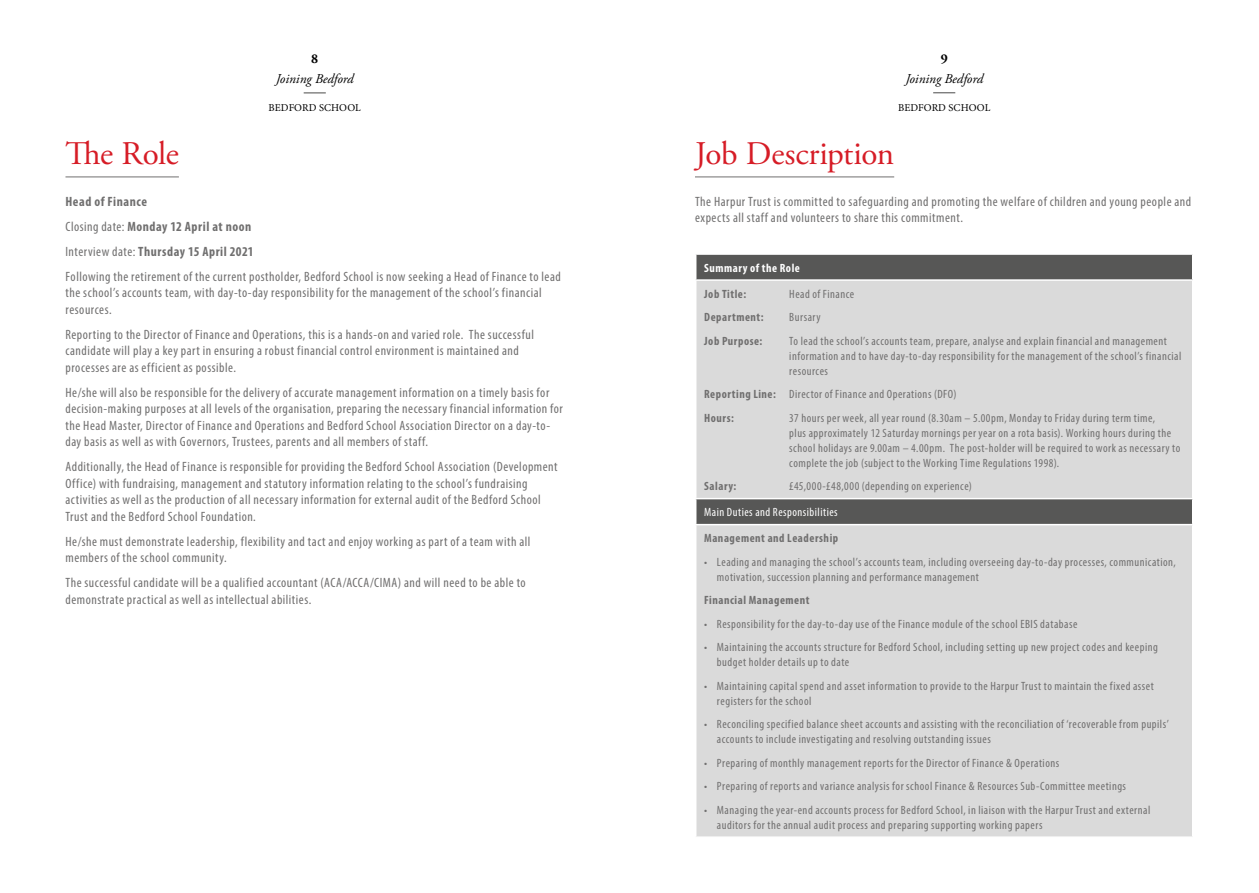
<style>
.page{position:relative;width:1259px;height:893px;background:#fff}
.page>*{position:absolute;margin:0;border:0;box-sizing:border-box;transform-origin:0 0}
.t1{font:33px "Adobe Garamond Pro";letter-spacing:-.015em;color:#d61c26}
.t2{font:condensed 13.5px/16.5px "Myriad Pro";letter-spacing:.04em;color:#706f6f}
.t3{font:italic 13.5px "Adobe Garamond Pro";color:#000}
.t4{font:700 13.5px "Adobe Garamond Pro";color:#000}
.t5{font:condensed 12px/15px "Myriad Pro";letter-spacing:.04em;color:#706f6f}
.t6{font:700 condensed 12px "Myriad Pro";letter-spacing:.045em;color:#706f6f}
.t7{font:condensed 12px "Myriad Pro";letter-spacing:.04em;color:#fff}
.t8{font:700 condensed 12px "Myriad Pro";letter-spacing:.045em;color:#fff}
.t9{font:10.5px "Minion Pro";letter-spacing:.01em;color:#000}
.s1{font-weight:700}
</style>
<div class="page">
<svg style="left:304px;top:93px;width:22px;height:1px"></svg>
<svg style="left:933px;top:92px;width:22px;height:1px"></svg>
<hr style="left:65px;top:177px;width:114px;height:1px;background:#706f6f">
<hr style="left:695px;top:177px;width:199px;height:1px;background:#706f6f">
<div style="left:696px;top:255px;width:496px;height:24px;background:#575756"></div>
<div style="left:696px;top:281px;width:496px;height:555px;background:#dadada"></div>
<hr style="left:695px;top:498px;width:498px;height:1px;background:#fff">
<hr style="left:695px;top:524px;width:498px;height:1px;background:#fff">
<p class="t4" style="left:311px;top:51px;width:9px">8</p>
<p class="t3" style="left:276px;top:70px;width:79px">Joining Bedford</p>
<p class="t9" style="left:269px;top:101px;width:94px">BEDFORD SCHOOL</p>
<h1 class="t1" style="left:65px;top:134px;width:115px">The Role</h1>
<p class="t2" style="left:65px;top:189px;width:497px;line-height:25px"><span class="s1">Head of Finance<br></span>Closing date: <span class="s1">Monday 12 April at noon<br></span>Interview date: <span class="s1">Thursday 15 April 2021<br></span>Following the retirement of the current postholder, Bedford School is now seeking a Head of Finance to lead</p>
<p class="t2" style="left:65px;top:284px;width:478px">the school’s accounts team, with day-to-day responsibility for the management of the school’s financial resources.</p>
<p class="t2" style="left:65px;top:326px;width:470px">Reporting to the Director of Finance and Operations, this is a hands-on and varied role. The successful candidate will play a key part in ensuring a robust financial control environment is maintained and processes are as efficient as possible.</p>
<p class="t2" style="left:65px;top:384px;width:499px">He/she will also be responsible for the delivery of accurate management information on a timely basis for decision-making purposes at all levels of the organisation, preparing the necessary financial information for the Head Master, Director of Finance and Operations and Bedford School Association Director on a day-to&shy;day basis as well as with Governors, Trustees, parents and all members of staff.</p>
<p class="t2" style="left:65px;top:458px;width:493px">Additionally, the Head of Finance is responsible for providing the Bedford School Association (Development Office) with fundraising, management and statutory information relating to the school’s fundraising activities as well as the production of all necessary information for external audit of the Bedford School Trust and the Bedford School Foundation.</p>
<p class="t2" style="left:65px;top:533px;width:466px">He/she must demonstrate leadership, flexibility and tact and enjoy working as part of a team with all members of the school community.</p>
<p class="t2" style="left:65px;top:574px;width:462px">The successful candidate will be a qualified accountant (ACA/ACCA/CIMA) and will need to be able to demonstrate practical as well as intellectual abilities.</p>
<p class="t4" style="left:940px;top:51px;width:9px">9</p>
<p class="t3" style="left:905px;top:70px;width:79px">Joining Bedford</p>
<p class="t9" style="left:898px;top:101px;width:94px">BEDFORD SCHOOL</p>
<h1 class="t1" style="left:695px;top:134px;width:201px">Job Description</h1>
<p class="t2" style="left:695px;top:193px;width:498px">The Harpur Trust is committed to safeguarding and promoting the welfare of children and young people and expects all staff and volunteers to share this commitment.</p>
<p class="t8" style="left:704px;top:260px;width:97px">Summary of the Role</p>
<p class="t6" style="left:704px;top:286px;width:43px">Job Title:</p>
<p class="t5" style="left:789px;top:286px;width:66px">Head of Finance</p>
<p class="t6" style="left:704px;top:310px;width:61px">Department:</p>
<p class="t5" style="left:789px;top:309px;width:33px">Bursary</p>
<p class="t6" style="left:704px;top:333px;width:60px">Job Purpose:</p>
<p class="t5" style="left:789px;top:333px;width:394px">To lead the school’s accounts team, prepare, analyse and explain financial and management information and to have day-to-day responsibility for the management of the school’s financial resources</p>
<p class="t5" style="left:704px;top:382px;width:254px;line-height:23.5px"><span class="s1">Reporting Line:</span> Director of Finance and Operations (DFO)<br><span class="s1">Hours:</span></p>
<p class="t5" style="left:789px;top:410px;width:392px">37 hours per week, all year round (8.30am – 5.00pm, Monday to Friday during term time,<br>plus approximately 12 Saturday mornings per year on a rota basis). Working hours during the school holidays are 9.00am – 4.00pm. The post-holder will be required to work as necessary to complete the job (subject to the Working Time Regulations 1998).</p>
<p class="t6" style="left:704px;top:479px;width:34px">Salary:</p>
<p class="t5" style="left:789px;top:478px;width:184px">£45,000-£48,000 (depending on experience)</p>
<p class="t7" style="left:704px;top:505px;width:135px">Main Duties and Responsibilities</p>
<p class="t6" style="left:704px;top:531px;width:136px">Management and Leadership</p>
<p class="t5" style="left:717px;top:554px;width:460px;text-indent:-13px">• Leading and managing the school’s accounts team, including overseeing day-to-day processes, communication, motivation, succession planning and performance management</p>
<p class="t6" style="left:704px;top:593px;width:107px">Financial Management</p>
<p class="t5" style="left:704px;top:616px;width:375px">• Responsibility for the day-to-day use of the Finance module of the school EBIS database</p>
<p class="t5" style="left:717px;top:640px;width:442px;text-indent:-13px">• Maintaining the accounts structure for Bedford School, including setting up new project codes and keeping budget holder details up to date</p>
<p class="t5" style="left:717px;top:678px;width:438px;text-indent:-13px">• Maintaining capital spend and asset information to provide to the Harpur Trust to maintain the fixed asset registers for the school</p>
<p class="t5" style="left:717px;top:717px;width:453px;text-indent:-13px">• Reconciling specified balance sheet accounts and assisting with the reconciliation of ‘recoverable from pupils’ accounts to include investigating and resolving outstanding issues</p>
<p class="t5" style="left:704px;top:755px;width:356px">• Preparing of monthly management reports for the Director of Finance &amp; Operations</p>
<p class="t5" style="left:704px;top:779px;width:423px">• Preparing of reports and variance analysis for school Finance &amp; Resources Sub-Committee meetings</p>
<p class="t5" style="left:717px;top:802px;width:435px;text-indent:-13px">• Managing the year-end accounts process for Bedford School, in liaison with the Harpur Trust and external auditors for the annual audit process and preparing supporting working papers</p>
</div>
